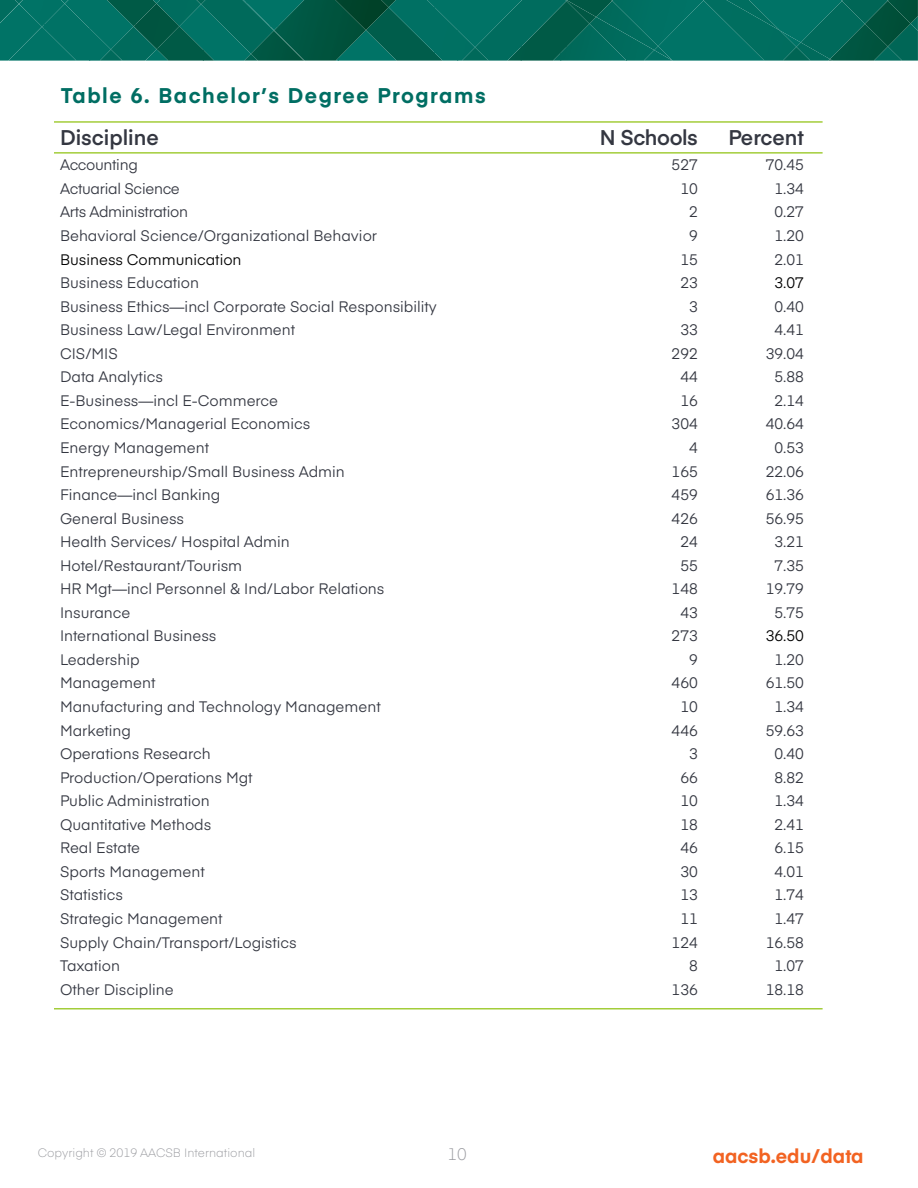
<style>
.page{position:relative;width:918px;height:1188px;background:#fff}
.page>*{position:absolute;margin:0;border:0;box-sizing:border-box;transform-origin:0 0}
.t1{font:700 21px "Eina 03";letter-spacing:.075em;color:#006e63}
.t2{font:600 21px "Eina 03";color:#343741}
.t3{font:600 21px "Eina 03";letter-spacing:-.02em;color:#343741}
.t4{font:700 19.5px "Eina 03";color:#f26322}
.t5{font:300 16.5px "Eina 03";color:#9a9ba0}
.t6{font:15px "Eina 03";color:#343741}
.t7{font:15px "Eina 03";letter-spacing:-.02em;color:#343741}
.t8{font:15px "Eina 03";color:#000}
.t9{font:300 12px "Eina 03";color:#9a9ba0}
</style>
<div class="page">
<img style="left:902px;top:31px;width:16px;height:30px">
<img style="left:902px;top:1px;width:9px;height:23px">
<svg style="left:911px;top:0;width:7px;height:31px"></svg>
<img style="left:902px;top:24px;width:9px;height:23px">
<svg style="left:74px;top:0;width:828px;height:61px"></svg>
<img style="left:488px;top:52px;width:16px;height:9px">
<img style="left:462px;top:47px;width:26px;height:14px">
<div style="left:0;top:0;width:74px;height:61px;background:#007366"></div>
<img style="left:19px;top:0;width:46px;height:27px">
<img style="left:244px;top:30px;width:30px;height:31px">
<img style="left:251px;top:31px;width:23px;height:30px">
<img style="left:274px;top:0;width:92px;height:61px">
<img style="left:366px;top:0;width:23px;height:30px">
<img style="left:329px;top:0;width:37px;height:30px">
<img style="left:375px;top:0;width:27px;height:7px">
<hr style="left:54px;top:152px;width:769px;height:2px;background:#a3cd3a">
<hr style="left:54px;top:1008px;width:769px;height:2px;background:#a3cd3a">
<hr style="left:54px;top:121px;width:769px;height:2px;background:#a3cd3a">
<h1 class="t1" style="left:61px;top:80px;width:426px">Table 6. Bachelor’s Degree Programs</h1>
<h1 class="t2" style="left:60px;top:122px;width:100px">Discipline</h1>
<h1 class="t3" style="left:600px;top:122px;width:99px">N Schools</h1>
<h1 class="t2" style="left:728px;top:122px;width:77px">Percent</h1>
<p class="t7" style="left:60px;top:154px;width:79px">Accounting</p>
<p class="t6" style="left:672px;top:154px;width:28px">527</p>
<p class="t6" style="left:766px;top:154px;width:40px">70.45</p>
<p class="t7" style="left:60px;top:177px;width:121px">Actuarial Science</p>
<p class="t6" style="left:680px;top:177px;width:19px">10</p>
<p class="t6" style="left:775px;top:177px;width:31px">1.34</p>
<p class="t7" style="left:60px;top:201px;width:129px">Arts Administration</p>
<p class="t6" style="left:689px;top:201px;width:10px">2</p>
<p class="t6" style="left:775px;top:201px;width:31px">0.27</p>
<p class="t6" style="left:60px;top:224px;width:319px">Behavioral Science/Organizational Behavior</p>
<p class="t6" style="left:689px;top:224px;width:10px">9</p>
<p class="t6" style="left:775px;top:224px;width:31px">1.20</p>
<p class="t8" style="left:60px;top:248px;width:183px">Business Communication</p>
<p class="t6" style="left:680px;top:248px;width:19px">15</p>
<p class="t6" style="left:775px;top:248px;width:31px">2.01</p>
<p class="t6" style="left:60px;top:272px;width:141px">Business Education</p>
<p class="t6" style="left:680px;top:272px;width:19px">23</p>
<p class="t8" style="left:775px;top:272px;width:31px">3.07</p>
<p class="t6" style="left:60px;top:295px;width:378px">Business Ethics—incl Corporate Social Responsibility</p>
<p class="t6" style="left:689px;top:295px;width:10px">3</p>
<p class="t6" style="left:775px;top:295px;width:31px">0.40</p>
<p class="t6" style="left:60px;top:319px;width:237px">Business Law/Legal Environment</p>
<p class="t6" style="left:680px;top:319px;width:19px">33</p>
<p class="t6" style="left:775px;top:319px;width:31px">4.41</p>
<p class="t6" style="left:60px;top:342px;width:59px">CIS/MIS</p>
<p class="t6" style="left:672px;top:342px;width:28px">292</p>
<p class="t6" style="left:766px;top:342px;width:40px">39.04</p>
<p class="t6" style="left:60px;top:366px;width:104px">Data Analytics</p>
<p class="t6" style="left:680px;top:366px;width:19px">44</p>
<p class="t6" style="left:775px;top:366px;width:31px">5.88</p>
<p class="t6" style="left:60px;top:389px;width:219px">E-Business—incl E-Commerce</p>
<p class="t6" style="left:680px;top:389px;width:19px">16</p>
<p class="t6" style="left:775px;top:389px;width:31px">2.14</p>
<p class="t6" style="left:60px;top:413px;width:252px">Economics/Managerial Economics</p>
<p class="t6" style="left:672px;top:413px;width:28px">304</p>
<p class="t6" style="left:766px;top:413px;width:40px">40.64</p>
<p class="t6" style="left:60px;top:436px;width:151px">Energy Management</p>
<p class="t6" style="left:689px;top:436px;width:10px">4</p>
<p class="t6" style="left:775px;top:436px;width:31px">0.53</p>
<p class="t6" style="left:60px;top:460px;width:286px">Entrepreneurship/Small Business Admin</p>
<p class="t6" style="left:672px;top:460px;width:28px">165</p>
<p class="t6" style="left:766px;top:460px;width:40px">22.06</p>
<p class="t6" style="left:60px;top:484px;width:162px">Finance—incl Banking</p>
<p class="t6" style="left:672px;top:484px;width:28px">459</p>
<p class="t6" style="left:766px;top:484px;width:40px">61.36</p>
<p class="t6" style="left:60px;top:507px;width:126px">General Business</p>
<p class="t6" style="left:672px;top:507px;width:28px">426</p>
<p class="t6" style="left:766px;top:507px;width:40px">56.95</p>
<p class="t6" style="left:60px;top:531px;width:231px">Health Services/ Hospital Admin</p>
<p class="t6" style="left:680px;top:531px;width:19px">24</p>
<p class="t6" style="left:775px;top:531px;width:31px">3.21</p>
<p class="t6" style="left:60px;top:554px;width:184px">Hotel/Restaurant/Tourism</p>
<p class="t6" style="left:680px;top:554px;width:19px">55</p>
<p class="t6" style="left:775px;top:554px;width:31px">7.35</p>
<p class="t6" style="left:60px;top:578px;width:326px">HR Mgt—incl Personnel &amp; Ind/Labor Relations</p>
<p class="t6" style="left:672px;top:578px;width:28px">148</p>
<p class="t6" style="left:766px;top:578px;width:40px">19.79</p>
<p class="t6" style="left:60px;top:601px;width:72px">Insurance</p>
<p class="t6" style="left:680px;top:601px;width:19px">43</p>
<p class="t6" style="left:775px;top:601px;width:31px">5.75</p>
<p class="t6" style="left:60px;top:625px;width:158px">International Business</p>
<p class="t6" style="left:672px;top:625px;width:28px">273</p>
<p class="t8" style="left:766px;top:625px;width:40px">36.50</p>
<p class="t6" style="left:60px;top:648px;width:81px">Leadership</p>
<p class="t6" style="left:689px;top:648px;width:10px">9</p>
<p class="t6" style="left:775px;top:648px;width:31px">1.20</p>
<p class="t6" style="left:60px;top:672px;width:97px">Management</p>
<p class="t6" style="left:672px;top:672px;width:28px">460</p>
<p class="t6" style="left:766px;top:672px;width:40px">61.50</p>
<p class="t6" style="left:60px;top:695px;width:322px">Manufacturing and Technology Management</p>
<p class="t6" style="left:680px;top:695px;width:19px">10</p>
<p class="t6" style="left:775px;top:695px;width:31px">1.34</p>
<p class="t6" style="left:60px;top:719px;width:73px">Marketing</p>
<p class="t6" style="left:672px;top:719px;width:28px">446</p>
<p class="t6" style="left:766px;top:719px;width:40px">59.63</p>
<p class="t6" style="left:60px;top:743px;width:152px">Operations Research</p>
<p class="t6" style="left:689px;top:743px;width:10px">3</p>
<p class="t6" style="left:775px;top:743px;width:31px">0.40</p>
<p class="t6" style="left:60px;top:766px;width:194px">Production/Operations Mgt</p>
<p class="t6" style="left:680px;top:766px;width:19px">66</p>
<p class="t6" style="left:775px;top:766px;width:31px">8.82</p>
<p class="t6" style="left:60px;top:790px;width:151px">Public Administration</p>
<p class="t6" style="left:680px;top:790px;width:19px">10</p>
<p class="t6" style="left:775px;top:790px;width:31px">1.34</p>
<p class="t6" style="left:60px;top:813px;width:153px">Quantitative Methods</p>
<p class="t6" style="left:680px;top:813px;width:19px">18</p>
<p class="t6" style="left:775px;top:813px;width:31px">2.41</p>
<p class="t6" style="left:60px;top:837px;width:82px">Real Estate</p>
<p class="t6" style="left:680px;top:837px;width:19px">46</p>
<p class="t6" style="left:775px;top:837px;width:31px">6.15</p>
<p class="t6" style="left:60px;top:860px;width:146px">Sports Management</p>
<p class="t6" style="left:680px;top:860px;width:19px">30</p>
<p class="t6" style="left:775px;top:860px;width:31px">4.01</p>
<p class="t6" style="left:60px;top:884px;width:65px">Statistics</p>
<p class="t6" style="left:680px;top:884px;width:19px">13</p>
<p class="t6" style="left:775px;top:884px;width:31px">1.74</p>
<p class="t6" style="left:60px;top:907px;width:164px">Strategic Management</p>
<p class="t6" style="left:680px;top:907px;width:19px">11</p>
<p class="t6" style="left:775px;top:907px;width:31px">1.47</p>
<p class="t6" style="left:60px;top:931px;width:238px">Supply Chain/Transport/Logistics</p>
<p class="t6" style="left:672px;top:931px;width:28px">124</p>
<p class="t6" style="left:766px;top:931px;width:40px">16.58</p>
<p class="t6" style="left:60px;top:955px;width:62px">Taxation</p>
<p class="t6" style="left:689px;top:955px;width:10px">8</p>
<p class="t6" style="left:775px;top:955px;width:31px">1.07</p>
<p class="t6" style="left:60px;top:978px;width:115px">Other Discipline</p>
<p class="t6" style="left:672px;top:978px;width:28px">136</p>
<p class="t6" style="left:766px;top:978px;width:40px">18.18</p>
<p class="t9" style="left:38px;top:1143px;width:219px">Copyright © 2019 AACSB International</p>
<p class="t5" style="left:448px;top:1142px;width:21px">10</p>
<h2 class="t4" style="left:713px;top:1141px;width:152px">aacsb.edu/data</h2>
</div>
